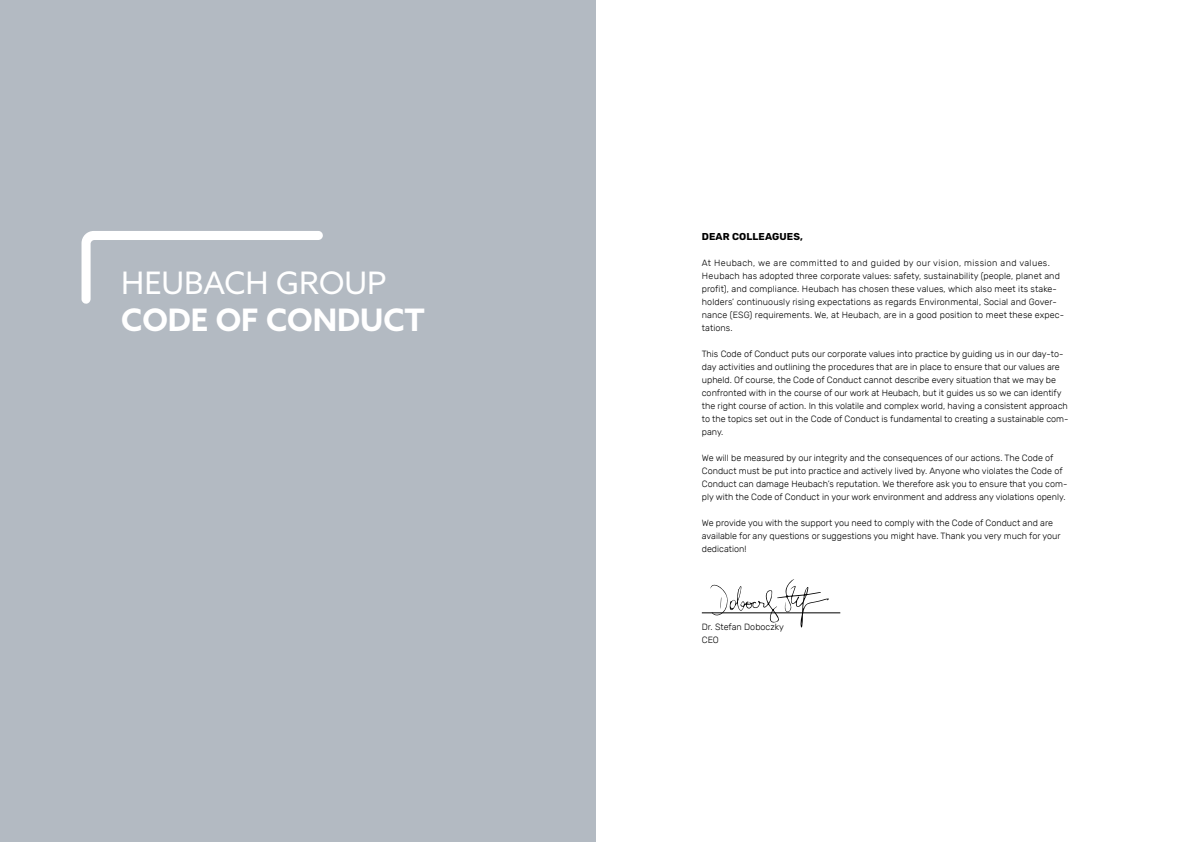
<style>
.page{position:relative;width:1191px;height:842px;background:#fff}
.page>*{position:absolute;margin:0;border:0;box-sizing:border-box;transform-origin:0 0}
.t1{font:700 31px "Azo Sans";color:#fff}
.t2{font:31px "Azo Sans";color:#fff}
.t3{font:700 10px "Rubik";letter-spacing:.01em;color:#000}
.t4{font:300 9px/13px "Rubik";color:#000}
</style>
<div class="page">
<div style="left:0;top:0;width:595px;height:842px;background:#b3bac2"></div>
<svg style="left:81px;top:231px;width:242px;height:73px"></svg>
<hr style="left:702px;top:613px;width:138px;height:1px;background:#000">
<svg style="left:710px;top:579px;width:119px;height:49px"></svg>
<h1 class="t2" style="left:121px;top:262px;width:266px">HEUBACH GROUP</h1>
<h1 class="t1" style="left:121px;top:299px;width:305px">CODE OF CONDUCT</h1>
<p class="t3" style="left:702px;top:231px;width:102px">DEAR COLLEAGUES,</p>
<p class="t4" style="left:702px;top:257px;width:364px">At Heubach, we are committed to and guided by our vision, mission and values.<br>Heubach has adopted three corporate values: safety, sustainability (people, planet and profit), and compliance. Heubach has chosen these values, which also meet its stake&shy;holders’ continuously rising expectations as regards Environmental, Social and Gover&shy;nance (ESG) requirements. We, at Heubach, are in a good position to meet these expec&shy;tations.</p>
<p class="t4" style="left:702px;top:348px;width:368px">This Code of Conduct puts our corporate values into practice by guiding us in our day-to&shy;day activities and outlining the procedures that are in place to ensure that our values are upheld. Of course, the Code of Conduct cannot describe every situation that we may be confronted with in the course of our work at Heubach, but it guides us so we can identify the right course of action. In this volatile and complex world, having a consistent approach to the topics set out in the Code of Conduct is fundamental to creating a sustainable com&shy;pany.</p>
<p class="t4" style="left:702px;top:452px;width:367px">We will be measured by our integrity and the consequences of our actions. The Code of Conduct must be put into practice and actively lived by. Anyone who violates the Code of Conduct can damage Heubach’s reputation. We therefore ask you to ensure that you com&shy;ply with the Code of Conduct in your work environment and address any violations openly.</p>
<p class="t4" style="left:702px;top:517px;width:360px">We provide you with the support you need to comply with the Code of Conduct and are available for any questions or suggestions you might have. Thank you very much for your dedication!</p>
<p class="t4" style="left:702px;top:621px;width:84px">Dr. Stefan Doboczky<br>CEO</p>
</div>
